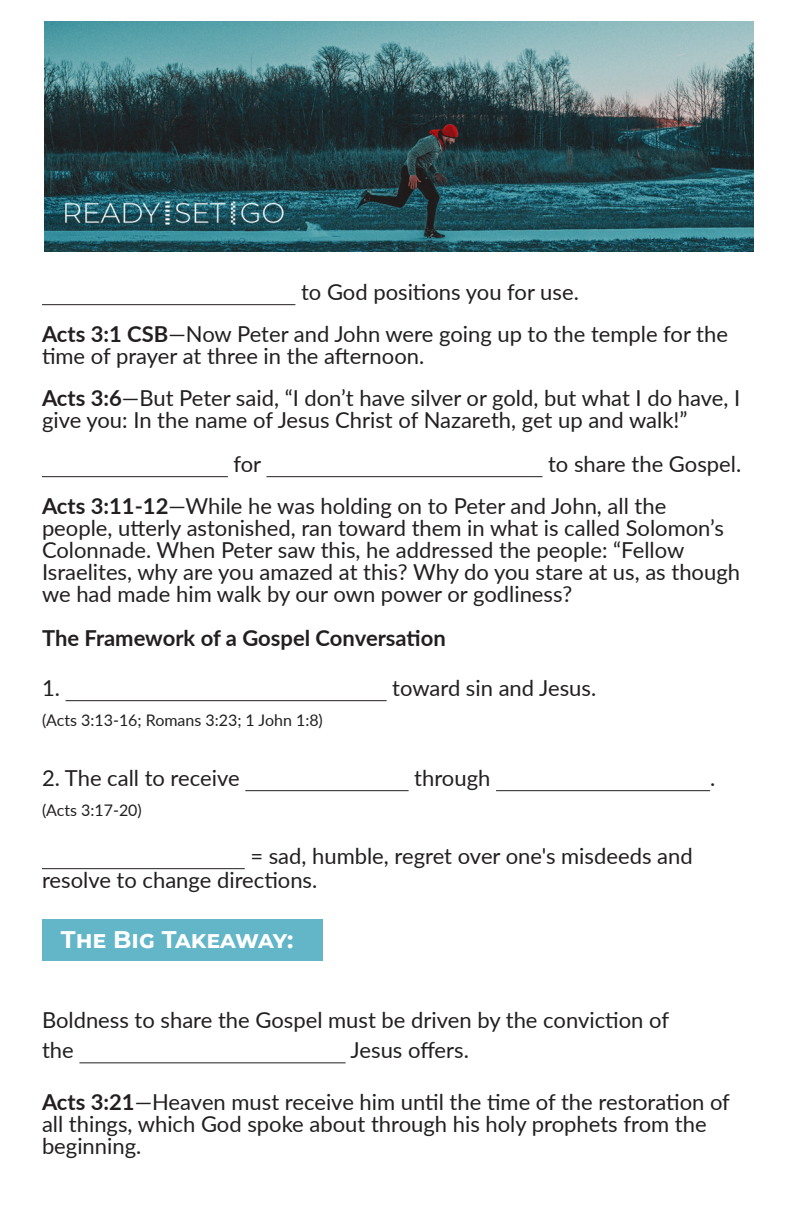
<style>
.page{position:relative;width:792px;height:1224px;background:#fff}
.page>*{position:absolute;margin:0;border:0;box-sizing:border-box;transform-origin:0 0}
.t1{font:700 24px "CMG Sans";color:#fff}
.t2{font:22px/22px "Lato";color:#231f20}
.t3{font:700 22px "Lato";color:#231f20}
.t4{font:16px "Lato";color:#231f20}
.s1{font-weight:700}
</style>
<div class="page">
<img style="left:44px;top:22px;width:709px;height:230px">
<hr style="left:42px;top:304px;width:253px;height:1px;background:#231f20">
<hr style="left:42px;top:476px;width:186px;height:1px;background:#231f20">
<hr style="left:266px;top:476px;width:276px;height:1px;background:#231f20">
<hr style="left:66px;top:700px;width:321px;height:1px;background:#231f20">
<hr style="left:245px;top:790px;width:164px;height:1px;background:#231f20">
<hr style="left:496px;top:790px;width:214px;height:1px;background:#231f20">
<hr style="left:42px;top:868px;width:203px;height:1px;background:#231f20">
<div style="left:43px;top:919px;width:280px;height:42px;background:#63b6c8"></div>
<hr style="left:79px;top:1062px;width:267px;height:1px;background:#231f20">
<p class="t2" style="left:301px;top:280px;width:279px">to God positions you for use.</p>
<p class="t2" style="left:42px;top:322px;width:688px"><span class="s1">Acts 3:1 CSB</span>—Now Peter and John were going up to the temple for the time of prayer at three in the afternoon.</p>
<p class="t2" style="left:42px;top:386px;width:700px"><span class="s1">Acts 3:6</span>—But Peter said, “I don’t have silver or gold, but what I do have, I give you: In the name of Jesus Christ of Nazareth, get up and walk!”</p>
<p class="t2" style="left:233px;top:452px;width:29px">for</p>
<p class="t2" style="left:548px;top:452px;width:195px">to share the Gospel.</p>
<p class="t2" style="left:42px;top:494px;width:700px"><span class="s1">Acts 3:11-12</span>—While he was holding on to Peter and John, all the people, utterly astonished, ran toward them in what is called Solomon’s Colonnade. When Peter saw this, he addressed the people: “Fellow Israelites, why are you amazed at this? Why do you stare at us, as though we had made him walk by our own power or godliness?</p>
<p class="t3" style="left:42px;top:621px;width:405px">The Framework of a Gospel Conversation</p>
<p class="t2" style="left:42px;top:676px;width:19px">1.</p>
<p class="t2" style="left:392px;top:676px;width:206px">toward sin and Jesus.</p>
<p class="t4" style="left:42px;top:708px;width:282px">(Acts 3:13-16; Romans 3:23; 1 John 1:8)</p>
<p class="t2" style="left:42px;top:766px;width:199px">2. The call to receive</p>
<p class="t2" style="left:414px;top:766px;width:78px">through</p>
<p class="t4" style="left:42px;top:798px;width:101px">(Acts 3:17-20)</p>
<p class="t2" style="left:42px;top:843px;width:652px;line-height:24px;text-indent:208px">= sad, humble, regret over one's misdeeds and resolve to change directions.</p>
<p class="t1" style="left:61px;top:923px;width:234px">The Big Takeaway:</p>
<p class="t2" style="left:710px;top:766px;width:7px">.</p>
<p class="t2" style="left:42px;top:1008px;width:629px">Boldness to share the Gospel must be driven by the conviction of</p>
<p class="t2" style="left:42px;top:1038px;width:33px">the</p>
<p class="t2" style="left:351px;top:1038px;width:120px">Jesus offers.</p>
<p class="t2" style="left:42px;top:1090px;width:690px"><span class="s1">Acts 3:21</span>—Heaven must receive him until the time of the restoration of all things, which God spoke about through his holy prophets from the beginning.</p>
</div>
